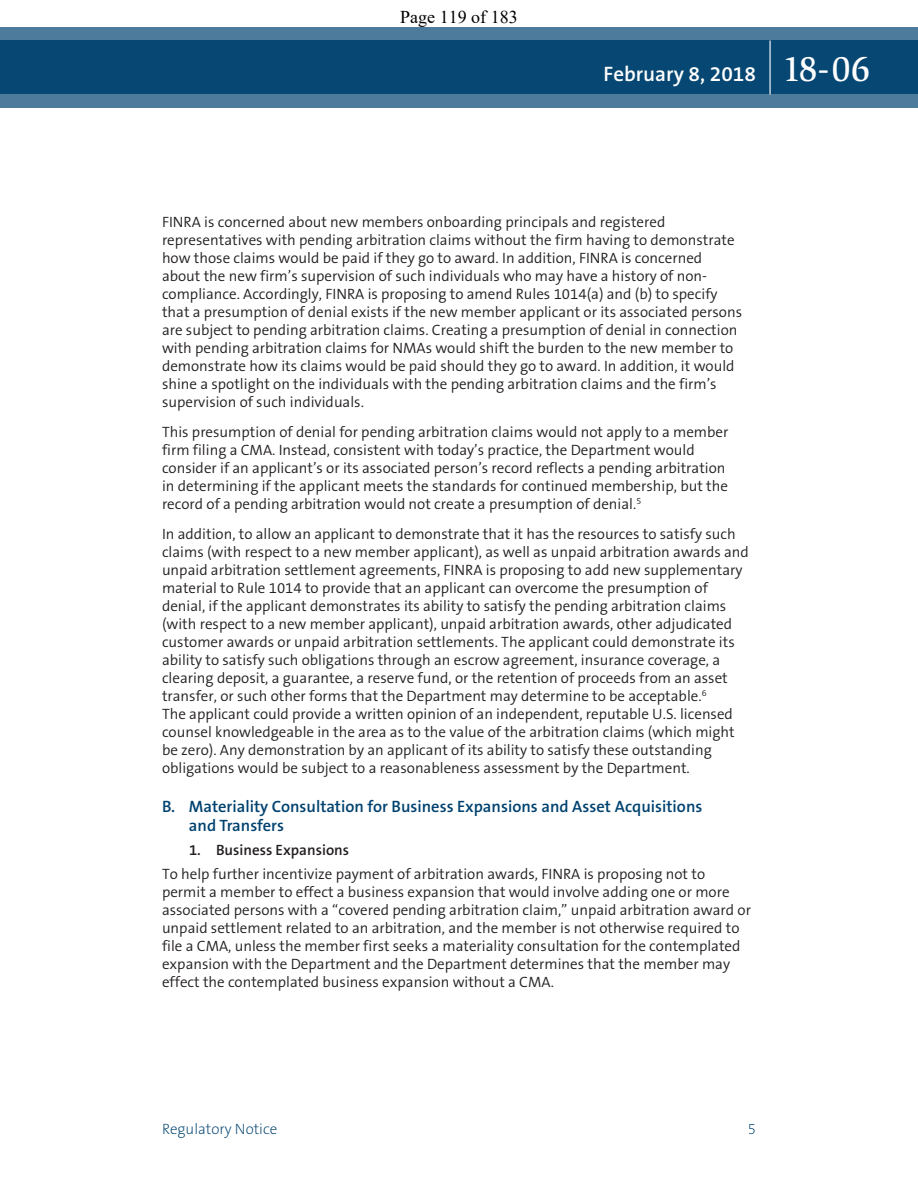
<style>
.page{position:relative;width:918px;height:1188px;background:#fff}
.page>*{position:absolute;margin:0;border:0;box-sizing:border-box;transform-origin:0 0}
.t1{font:600 21px "The Sans B6";color:#fff}
.t2{font:18px "Times New Roman";color:#000}
.t3{font:600 16.5px/19.8px "The Sans B6";color:#004270}
.t4{font:300 15px/18px "The Sans B4";color:#231f20}
.t5{font:600 15px "The Sans B6";color:#231f20}
.t6{font:200 15px "The Sans B2";color:#004270}
.s1{font-family:"Slimbach LT";font-weight:500;font-size:36px}
</style>
<div class="page">
<svg style="left:0;top:27px;width:918px;height:81px;background:#1e5881"></svg>
<hr style="left:770px;top:40px;width:1px;height:54px;background:#fff">
<p class="t2" style="left:400px;top:4px;width:119px">Page 119 of 183</p>
<h1 class="t1" style="left:604px;top:62px;width:268px">February 8, 2018 <span class="s1">18-06</span></h1>
<p class="t4" style="left:162px;top:213px;width:582px">FINRA is concerned about new members onboarding principals and registered representatives with pending arbitration claims without the firm having to demonstrate how those claims would be paid if they go to award. In addition, FINRA is concerned about the new firm’s supervision of such individuals who may have a history of non&shy;compliance. Accordingly, FINRA is proposing to amend Rules 1014(a) and (b) to specify that a presumption of denial exists if the new member applicant or its associated persons are subject to pending arbitration claims. Creating a presumption of denial in connection with pending arbitration claims for NMAs would shift the burden to the new member to demonstrate how its claims would be paid should they go to award. In addition, it would shine a spotlight on the individuals with the pending arbitration claims and the firm’s supervision of such individuals.</p>
<p class="t4" style="left:162px;top:423px;width:568px">This presumption of denial for pending arbitration claims would not apply to a member firm filing a CMA. Instead, consistent with today’s practice, the Department would consider if an applicant’s or its associated person’s record reflects a pending arbitration in determining if the applicant meets the standards for continued membership, but the record of a pending arbitration would not create a presumption of denial.<sup>5</sup></p>
<p class="t4" style="left:162px;top:525px;width:588px">In addition, to allow an applicant to demonstrate that it has the resources to satisfy such claims (with respect to a new member applicant), as well as unpaid arbitration awards and unpaid arbitration settlement agreements, FINRA is proposing to add new supplementary material to Rule 1014 to provide that an applicant can overcome the presumption of denial, if the applicant demonstrates its ability to satisfy the pending arbitration claims (with respect to a new member applicant), unpaid arbitration awards, other adjudicated customer awards or unpaid arbitration settlements. The applicant could demonstrate its ability to satisfy such obligations through an escrow agreement, insurance coverage, a clearing deposit, a guarantee, a reserve fund, or the retention of proceeds from an asset transfer, or such other forms that the Department may determine to be acceptable.<sup>6<br></sup>The applicant could provide a written opinion of an independent, reputable U.S. licensed counsel knowledgeable in the area as to the value of the arbitration claims (which might be zero). Any demonstration by an applicant of its ability to satisfy these outstanding obligations would be subject to a reasonableness assessment by the Department.</p>
<p class="t3" style="left:189px;top:797px;width:515px;text-indent:-27px">B. Materiality Consultation for Business Expansions and Asset Acquisitions and Transfers</p>
<p class="t5" style="left:189px;top:842px;width:162px">1. Business Expansions</p>
<p class="t4" style="left:162px;top:866px;width:591px">To help further incentivize payment of arbitration awards, FINRA is proposing not to permit a member to effect a business expansion that would involve adding one or more associated persons with a “covered pending arbitration claim,” unpaid arbitration award or unpaid settlement related to an arbitration, and the member is not otherwise required to file a CMA, unless the member first seeks a materiality consultation for the contemplated expansion with the Department and the Department determines that the member may effect the contemplated business expansion without a CMA.</p>
<p class="t6" style="left:162px;top:1121px;width:117px">Regulatory Notice</p>
<p class="t6" style="left:748px;top:1121px;width:10px">5</p>
</div>
